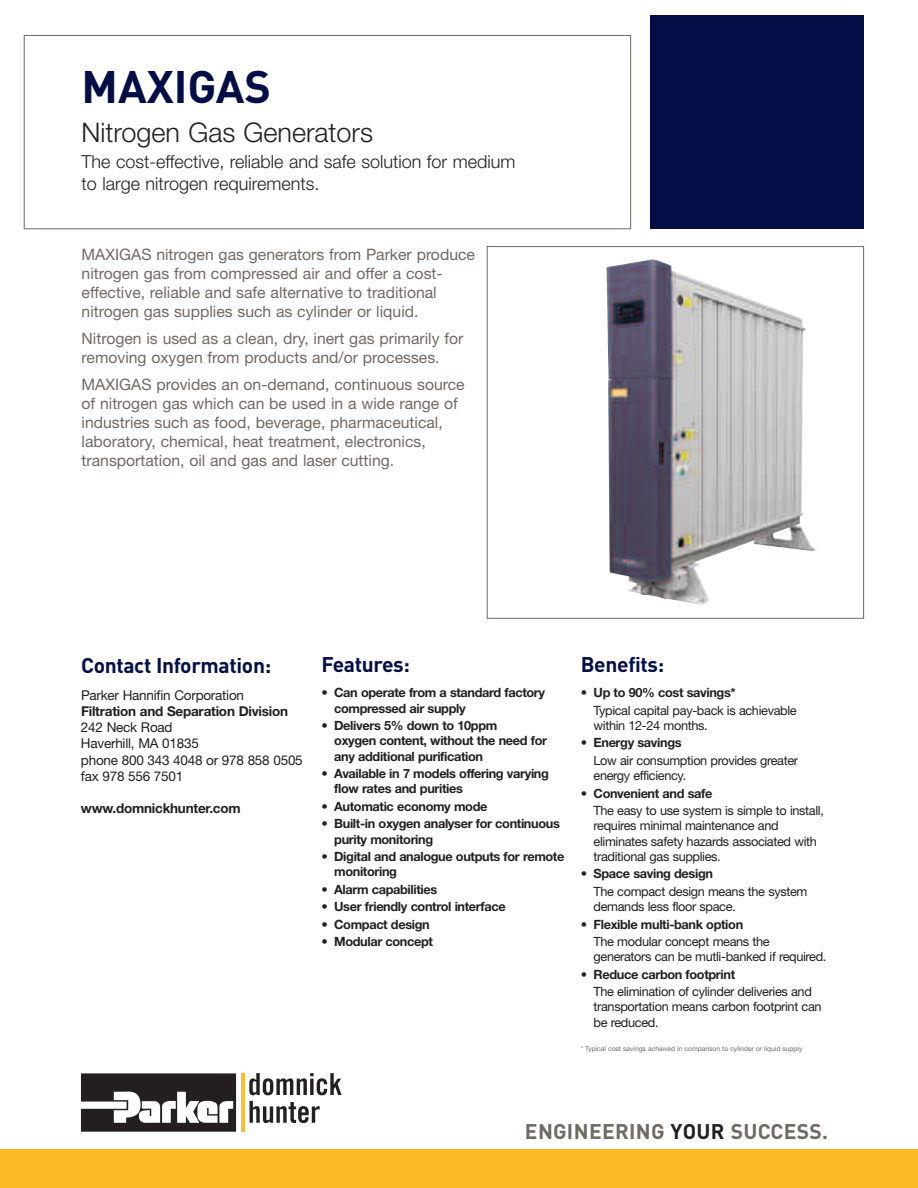
<style>
.page{position:relative;width:918px;height:1188px;background:#fff}
.page>*{position:absolute;margin:0;border:0;box-sizing:border-box;transform-origin:0 0}
.t1{font:700 45px "DINOT";color:#030e46}
.t2{font:300 27px "Helvetica Neue LT Std";color:#231f20}
.t3{font:700 21px "DINOT";letter-spacing:-.015em;color:#030e46}
.t4{font:700 21px "DINOT";letter-spacing:.015em;color:#716963}
.t5{font:300 18px/21.6px "Helvetica Neue LT Std";color:#231f20}
.t6{font:15.75px/18.9px "Helvetica Neue LT Std";color:#716963}
.t7{font:13.5px/16.2px "Helvetica Neue LT Std";letter-spacing:-.015em;color:#231f20}
.t8{font:700 13.5px "Helvetica Neue LT Std";letter-spacing:-.015em;color:#231f20}
.t9{font:700 12.75px/15.3px "Helvetica Neue LT Std";letter-spacing:-.03em;color:#231f20}
.t10{font:12.75px/15.3px "Helvetica Neue LT Std";letter-spacing:-.03em;color:#231f20}
.t11{font:6.75px "Helvetica Neue LT Std";color:#716963}
.s1{color:#231f20}
</style>
<div class="page">
<div style="left:0;top:1150px;width:918px;height:38px;background:#fcb825"></div>
<div style="left:24px;top:35px;width:607px;height:194px;border:1px solid #716963"></div>
<div style="left:487px;top:246px;width:377px;height:373px;border:1px solid #716963"></div>
<img style="left:606px;top:259px;width:211px;height:346px">
<div style="left:651px;top:16px;width:213px;height:213px;background:#030e46"></div>
<svg style="left:81px;top:1073px;width:155px;height:59px"></svg>
<hr style="left:242px;top:1074px;width:3px;height:58px;background:#fdbb2e">
<svg style="left:249px;top:1073px;width:93px;height:22px"></svg>
<svg style="left:250px;top:1101px;width:70px;height:22px"></svg>
<h1 class="t1" style="left:82px;top:71px;width:191px">MAXIGAS</h1>
<h2 class="t2" style="left:82px;top:123px;width:293px">Nitrogen Gas Generators</h2>
<h3 class="t5" style="left:82px;top:153px;width:435px">The cost-effective, reliable and safe solution for medium to large nitrogen requirements.</h3>
<p class="t6" style="left:82px;top:246px;width:395px">MAXIGAS nitrogen gas generators from Parker produce nitrogen gas from compressed air and offer a cost&shy;effective, reliable and safe alternative to traditional nitrogen gas supplies such as cylinder or liquid.</p>
<p class="t6" style="left:82px;top:331px;width:383px">Nitrogen is used as a clean, dry, inert gas primarily for removing oxygen from products and/or processes.</p>
<p class="t6" style="left:82px;top:377px;width:385px">MAXIGAS provides an on-demand, continuous source of nitrogen gas which can be used in a wide range of industries such as food, beverage, pharmaceutical, laboratory, chemical, heat treatment, electronics, transportation, oil and gas and laser cutting.</p>
<h3 class="t3" style="left:81px;top:658px;width:192px">Contact Information:</h3>
<p class="t7" style="left:81px;top:688px;width:165px">Parker Hannifin Corporation</p>
<p class="t8" style="left:81px;top:706px;width:209px">Filtration and Separation Division</p>
<p class="t7" style="left:81px;top:721px;width:223px">242 Neck Road<br>Haverhill, MA 01835<br>phone 800 343 4048 or 978 858 0505 fax 978 556 7501</p>
<p class="t8" style="left:81px;top:804px;width:161px">www.domnickhunter.com</p>
<h3 class="t3" style="left:321px;top:657px;width:90px">Features:</h3>
<h3 class="t3" style="left:581px;top:657px;width:85px">Benefits:</h3>
<p class="t9" style="left:334px;top:686px;width:212px;text-indent:-13px">• Can operate from a standard factory compressed air supply</p>
<p class="t9" style="left:334px;top:719px;width:214px;text-indent:-13px">• Delivers 5% down to 10ppm<br>oxygen content, without the need for any additional purification</p>
<p class="t9" style="left:334px;top:767px;width:216px;text-indent:-13px">• Available in 7 models offering varying flow rates and purities</p>
<p class="t9" style="left:321px;top:800px;width:168px">• Automatic economy mode</p>
<p class="t9" style="left:334px;top:817px;width:227px;text-indent:-13px">• Built-in oxygen analyser for continuous purity monitoring</p>
<p class="t9" style="left:334px;top:850px;width:232px;text-indent:-13px">• Digital and analogue outputs for remote monitoring</p>
<p class="t9" style="left:321px;top:883px;width:117px">• Alarm capabilities</p>
<p class="t9" style="left:321px;top:900px;width:186px">• User friendly control interface</p>
<p class="t9" style="left:321px;top:917px;width:110px">• Compact design</p>
<p class="t9" style="left:321px;top:935px;width:113px">• Modular concept</p>
<p class="t9" style="left:581px;top:686px;width:156px">• Up to 90% cost savings*</p>
<p class="t10" style="left:594px;top:704px;width:205px">Typical capital pay-back is achievable within 12-24 months.</p>
<p class="t9" style="left:581px;top:736px;width:102px">• Energy savings</p>
<p class="t10" style="left:594px;top:754px;width:206px">Low air consumption provides greater energy efficiency.</p>
<p class="t9" style="left:581px;top:787px;width:133px">• Convenient and safe</p>
<p class="t10" style="left:594px;top:804px;width:232px">The easy to use system is simple to install, requires minimal maintenance and eliminates safety hazards associated with traditional gas supplies.</p>
<p class="t9" style="left:581px;top:867px;width:134px">• Space saving design</p>
<p class="t10" style="left:594px;top:885px;width:215px">The compact design means the system demands less floor space.</p>
<p class="t9" style="left:581px;top:917px;width:164px">• Flexible multi-bank option</p>
<p class="t10" style="left:594px;top:935px;width:234px">The modular concept means the generators can be mutli-banked if required.</p>
<p class="t9" style="left:581px;top:968px;width:156px">• Reduce carbon footprint</p>
<p class="t10" style="left:594px;top:985px;width:230px">The elimination of cylinder deliveries and transportation means carbon footprint can be reduced.</p>
<p class="t11" style="left:581px;top:1046px;width:223px">* Typical cost savings achieved in comparison to cylinder or liquid supply</p>
<h3 class="t4" style="left:525px;top:1124px;width:305px">ENGINEERING <span class="s1">YOUR</span> SUCCESS.</h3>
</div>
